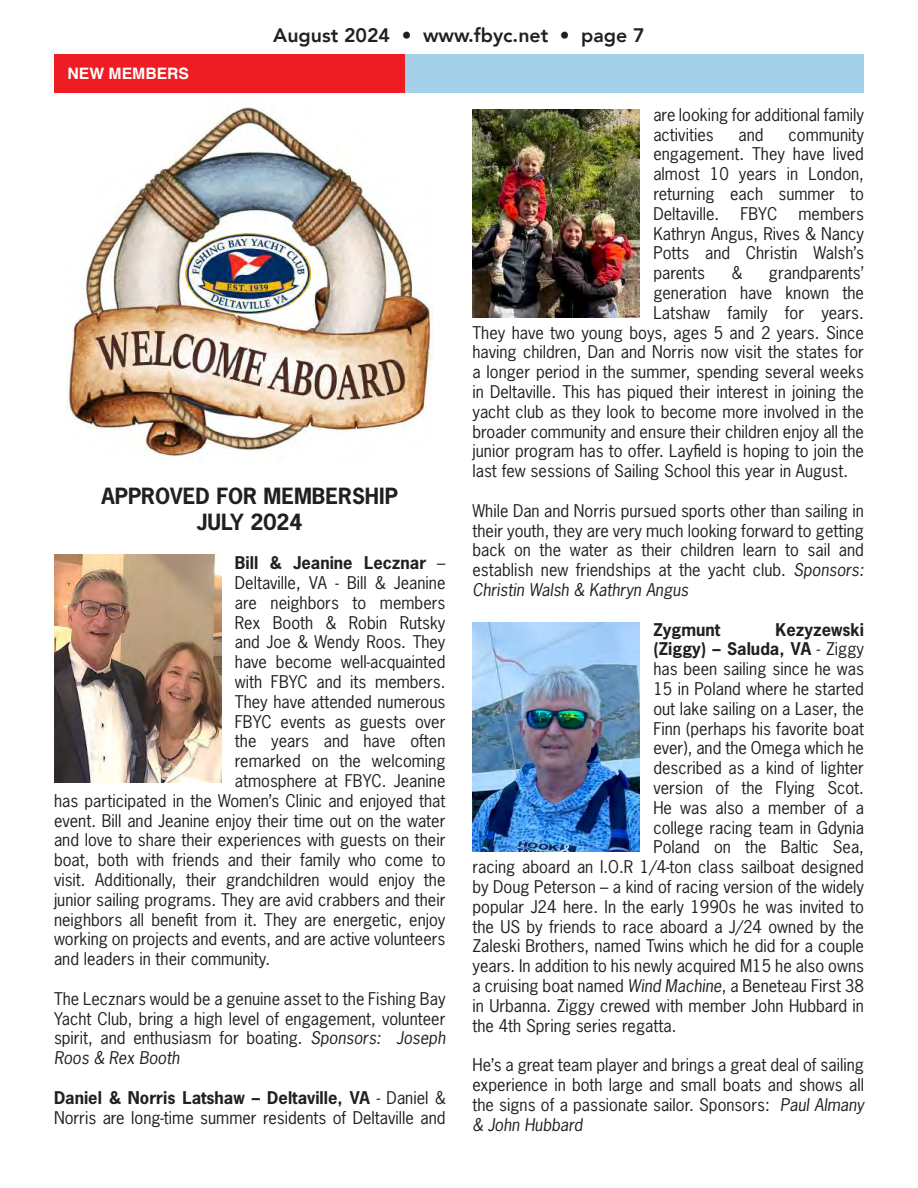
<style>
.page{position:relative;width:918px;height:1188px;background:#fff}
.page>*{position:absolute;margin:0;border:0;box-sizing:border-box;transform-origin:0 0}
.t1{font:700 21px/25.2px "News Gothic Std";color:#231f20;text-align:center}
.t2{font:800 19.5px "Avenir";color:#231f20}
.t3{font:16.5px/19.8px "News Gothic Std";color:#231f20;text-align:justify}
.t4{font:700 16.5px "News Gothic Std";color:#231f20}
.t5{font:700 15.75px "Helvetica";color:#fff}
.s1{font-weight:400}
.s2{font-style:italic}
.s3{font-weight:700}
</style>
<div class="page">
<div style="left:400px;top:54px;width:464px;height:39px;background:#a4d0e9"></div>
<div style="left:54px;top:54px;width:351px;height:39px;background:#ee1d23"></div>
<img style="left:67px;top:107px;width:366px;height:349px">
<img style="left:185px;top:234px;width:126px;height:80px">
<img style="left:54px;top:554px;width:167px;height:229px">
<img style="left:472px;top:109px;width:168px;height:208px">
<img style="left:472px;top:623px;width:168px;height:229px">
<p class="t5" style="left:68px;top:61px;width:123px">NEW MEMBERS</p>
<p class="t2" style="left:273px;top:20px;width:373px">August 2024 • www.fbyc.net • page 7</p>
<p class="t1" style="left:102px;top:484px;width:298px">APPROVED FOR MEMBERSHIP<br>JULY 2024</p>
<p class="t4" style="left:235px;top:552px;width:212px">Bill &amp; Jeanine Lecznar <span class="s1">–</span></p>
<p class="t3" style="left:235px;top:573px;width:212px">Deltaville, VA - Bill &amp; Jeanine</p>
<p class="t3" style="left:235px;top:593px;width:212px">are neighbors to members</p>
<p class="t3" style="left:235px;top:612px;width:212px">Rex Booth &amp; Robin Rutsky</p>
<p class="t3" style="left:235px;top:632px;width:212px">and Joe &amp; Wendy Roos. They</p>
<p class="t3" style="left:235px;top:652px;width:212px">have become well-acquainted</p>
<p class="t3" style="left:235px;top:672px;width:212px">with FBYC and its members.</p>
<p class="t3" style="left:235px;top:692px;width:212px">They have attended numerous</p>
<p class="t3" style="left:235px;top:711px;width:212px">FBYC events as guests over</p>
<p class="t3" style="left:235px;top:731px;width:212px">the years and have often</p>
<p class="t3" style="left:235px;top:751px;width:212px">remarked on the welcoming</p>
<p class="t3" style="left:235px;top:771px;width:212px">atmosphere at FBYC. Jeanine</p>
<p class="t3" style="left:54px;top:791px;width:393px">has participated in the Women’s Clinic and enjoyed that</p>
<p class="t3" style="left:54px;top:810px;width:393px">event. Bill and Jeanine enjoy their time out on the water</p>
<p class="t3" style="left:54px;top:830px;width:393px">and love to share their experiences with guests on their</p>
<p class="t3" style="left:54px;top:850px;width:393px">boat, both with friends and their family who come to</p>
<p class="t3" style="left:54px;top:870px;width:393px">visit. Additionally, their grandchildren would enjoy the</p>
<p class="t3" style="left:54px;top:890px;width:393px">junior sailing programs. They are avid crabbers and their</p>
<p class="t3" style="left:54px;top:909px;width:393px">neighbors all benefit from it. They are energetic, enjoy</p>
<p class="t3" style="left:54px;top:929px;width:393px">working on projects and events, and are active volunteers</p>
<p class="t3" style="left:54px;top:949px;width:218px">and leaders in their community.</p>
<p class="t3" style="left:54px;top:989px;width:393px">The Lecznars would be a genuine asset to the Fishing Bay Yacht Club, bring a high level of engagement, volunteer spirit, and enthusiasm for boating. <span class="s2">Sponsors: Joseph Roos &amp; Rex Booth</span></p>
<p class="t3" style="left:54px;top:1088px;width:393px"><span class="s3">Daniel &amp; Norris Latshaw – Deltaville, VA</span> - Daniel &amp;<br>Norris are long-time summer residents of Deltaville and</p>
<p class="t3" style="left:653px;top:105px;width:212px">are looking for additional family activities</p>
<p class="t3" style="left:653px;top:124px;width:212px;text-indent:135px">community engagement. They have lived almost 10 years in London, returning each summer to Deltaville.</p>
<p class="t3" style="left:739px;top:124px;width:27px">and</p>
<p class="t3" style="left:740px;top:204px;width:38px">FBYC</p>
<p class="t3" style="left:653px;top:204px;width:212px;text-indent:145px">members Kathryn Angus, Rives &amp; Nancy Potts and Christin Walsh’s parents</p>
<p class="t3" style="left:732px;top:263px;width:12px">&amp;</p>
<p class="t3" style="left:769px;top:263px;width:96px">grandparents’</p>
<p class="t3" style="left:653px;top:283px;width:212px">generation have known the</p>
<p class="t3" style="left:653px;top:303px;width:212px">Latshaw family for years.</p>
<p class="t3" style="left:472px;top:322px;width:393px">They have two young boys, ages 5 and 2 years. Since</p>
<p class="t3" style="left:472px;top:342px;width:393px">having children, Dan and Norris now visit the states for</p>
<p class="t3" style="left:472px;top:362px;width:393px">a longer period in the summer, spending several weeks</p>
<p class="t3" style="left:472px;top:382px;width:393px">in Deltaville. This has piqued their interest in joining the</p>
<p class="t3" style="left:472px;top:402px;width:393px">yacht club as they look to become more involved in the</p>
<p class="t3" style="left:472px;top:421px;width:393px">broader community and ensure their children enjoy all the</p>
<p class="t3" style="left:472px;top:441px;width:393px">junior program has to offer. Layfield is hoping to join the</p>
<p class="t3" style="left:472px;top:461px;width:377px">last few sessions of Sailing School this year in August.</p>
<p class="t3" style="left:472px;top:501px;width:393px">While Dan and Norris pursued sports other than sailing in their youth, they are very much looking forward to getting back on the water as their children learn to sail and establish new friendships at the yacht club. <span class="s2">Sponsors:<br>Christin Walsh &amp; Kathryn Angus</span></p>
<p class="t4" style="left:653px;top:618px;width:68px">Zygmunt</p>
<p class="t4" style="left:775px;top:618px;width:90px">Kezyzewski</p>
<p class="t4" style="left:653px;top:638px;width:212px">(Ziggy) – Saluda, VA <span class="s1">- Ziggy</span></p>
<p class="t3" style="left:653px;top:659px;width:212px">has been sailing since he was</p>
<p class="t3" style="left:653px;top:679px;width:212px">15 in Poland where he started</p>
<p class="t3" style="left:653px;top:699px;width:212px">out lake sailing on a Laser, the</p>
<p class="t3" style="left:653px;top:718px;width:212px">Finn (perhaps his favorite boat</p>
<p class="t3" style="left:653px;top:738px;width:212px">ever), and the Omega which he</p>
<p class="t3" style="left:653px;top:758px;width:212px">described as a kind of lighter</p>
<p class="t3" style="left:653px;top:778px;width:212px">version of the Flying Scot.</p>
<p class="t3" style="left:653px;top:798px;width:212px">He was also a member of a</p>
<p class="t3" style="left:653px;top:817px;width:212px">college racing team in Gdynia</p>
<p class="t3" style="left:653px;top:837px;width:212px">Poland on the Baltic Sea,</p>
<p class="t3" style="left:472px;top:857px;width:393px">racing aboard an I.O.R 1/4-ton class sailboat designed</p>
<p class="t3" style="left:472px;top:877px;width:393px">by Doug Peterson – a kind of racing version of the widely</p>
<p class="t3" style="left:472px;top:897px;width:393px">popular J24 here. In the early 1990s he was invited to</p>
<p class="t3" style="left:472px;top:916px;width:393px">the US by friends to race aboard a J/24 owned by the</p>
<p class="t3" style="left:472px;top:936px;width:393px">Zaleski Brothers, named Twins which he did for a couple</p>
<p class="t3" style="left:472px;top:956px;width:393px">years. In addition to his newly acquired M15 he also owns</p>
<p class="t3" style="left:472px;top:976px;width:393px">a cruising boat named <span class="s2">Wind Machine</span>, a Beneteau First 38</p>
<p class="t3" style="left:472px;top:996px;width:393px">in Urbanna. Ziggy crewed with member John Hubbard in</p>
<p class="t3" style="left:472px;top:1015px;width:205px">the 4th Spring series regatta.</p>
<p class="t3" style="left:472px;top:1055px;width:393px">He’s a great team player and brings a great deal of sailing experience in both large and small boats and shows all the signs of a passionate sailor. Sponsors: <span class="s2">Paul Almany &amp; John Hubbard</span></p>
</div>
